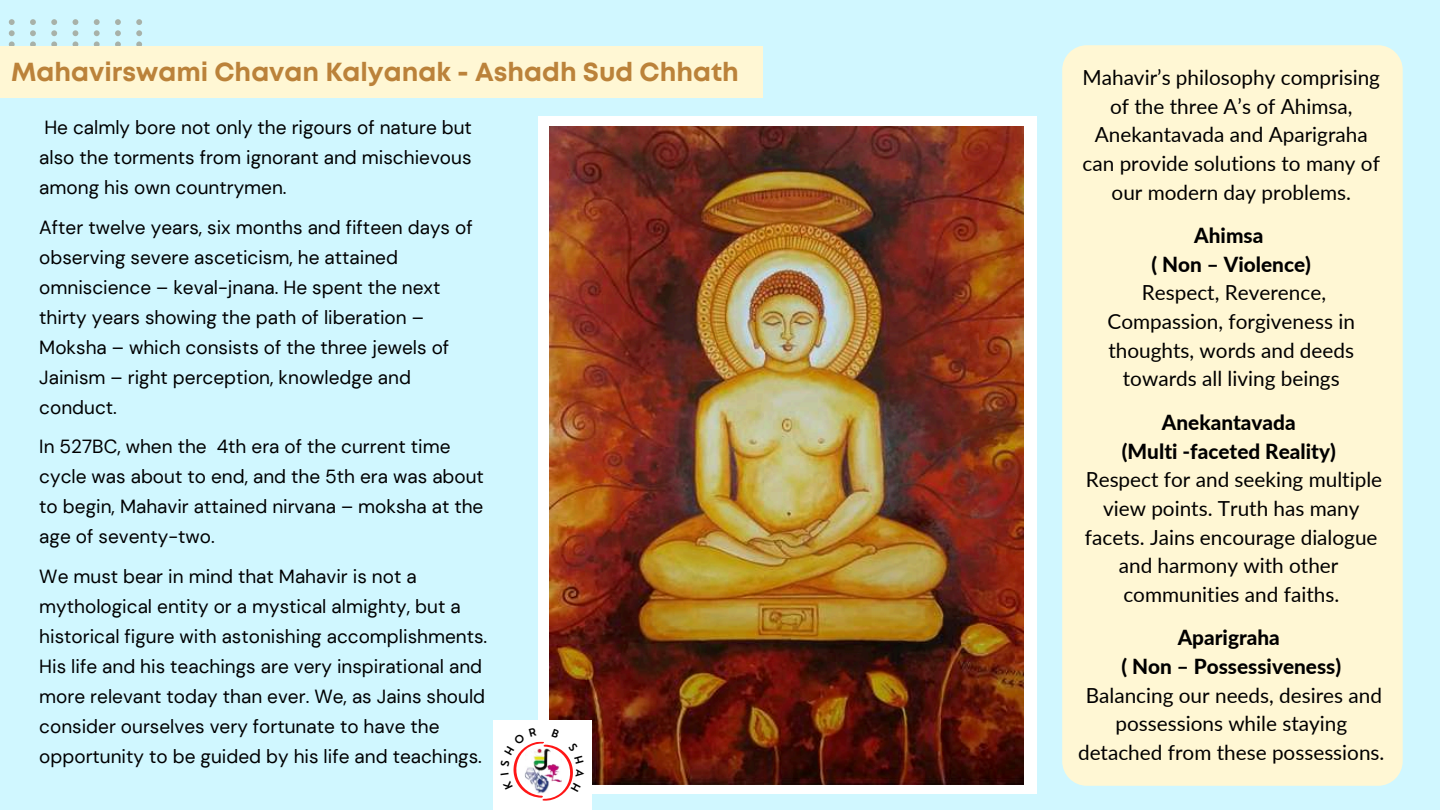
<style>
.page{position:relative;width:1440px;height:810px;background:#d0f7ff}
.page>*{position:absolute;margin:0;border:0;box-sizing:border-box;transform-origin:0 0}
.t1{font:700 26.1px "Mont";color:#bb823a}
.t2{font:20.8px/28.7px "Lato";color:#000;text-align:center}
.t3{font:800 20.8px/28.7px "Lato";color:#000;text-align:center}
.t4{font:19px/30px "DM Sans";color:#000}
</style>
<div class="page">
<svg style="left:8px;top:19px;width:134px;height:27px"></svg>
<div style="left:0;top:46px;width:763px;height:51px;background:#fff7d4"></div>
<div style="left:538px;top:117px;width:499px;height:677px;background:#fff"></div>
<img style="left:550px;top:126px;width:474px;height:659px">
<div style="left:1062px;top:45px;width:341px;height:741px;background:#fff7d4;border-radius:25px"></div>
<div style="left:493px;top:720px;width:99px;height:90px;background:#fff"></div>
<svg style="left:513px;top:741px;width:60px;height:60px"></svg>
<h1 class="t1" style="left:11px;top:62px;width:729px">Mahavirswami Chavan Kalyanak - Ashadh Sud Chhath</h1>
<p class="t2" style="left:1083px;top:62px;width:299px">Mahavir’s philosophy comprising of the three A’s of Ahimsa,<br>Anekantavada and Aparigraha can provide solutions to many of our modern day problems.</p>
<p class="t3" style="left:1152px;top:221px;width:161px">Ahimsa<br>( Non – Violence)</p>
<p class="t2" style="left:1108px;top:278px;width:249px">Respect, Reverence,<br>Compassion, forgiveness in thoughts, words and deeds towards all living beings</p>
<p class="t3" style="left:1122px;top:407px;width:216px">Anekantavada<br>(Multi -faceted Reality)</p>
<p class="t2" style="left:1085px;top:465px;width:299px">Respect for and seeking multiple view points. Truth has many facets. Jains encourage dialogue and harmony with other communities and faiths.</p>
<p class="t3" style="left:1121px;top:623px;width:221px">Aparigraha<br>( Non – Possessiveness)</p>
<p class="t2" style="left:1078px;top:680px;width:308px">Balancing our needs, desires and possessions while staying detached from these possessions.</p>
<p class="t4" style="left:39px;top:113px;width:434px;text-align:justify">He calmly bore not only the rigours of nature but also the torments from ignorant and mischievous among his own countrymen.</p>
<p class="t4" style="left:39px;top:212px;width:435px">After twelve years, six months and fifteen days of observing severe asceticism, he attained omniscience – keval-jnana. He spent the next thirty years showing the path of liberation – Moksha – which consists of the three jewels of Jainism – right perception, knowledge and conduct.</p>
<p class="t4" style="left:39px;top:432px;width:446px">In 527BC, when the 4th era of the current time cycle was about to end, and the 5th era was about to begin, Mahavir attained nirvana – moksha at the age of seventy-two.</p>
<p class="t4" style="left:39px;top:561px;width:449px">We must bear in mind that Mahavir is not a mythological entity or a mystical almighty, but a historical figure with astonishing accomplishments.<br>His life and his teachings are very inspirational and more relevant today than ever. We, as Jains should consider ourselves very fortunate to have the opportunity to be guided by his life and teachings.</p>
</div>
